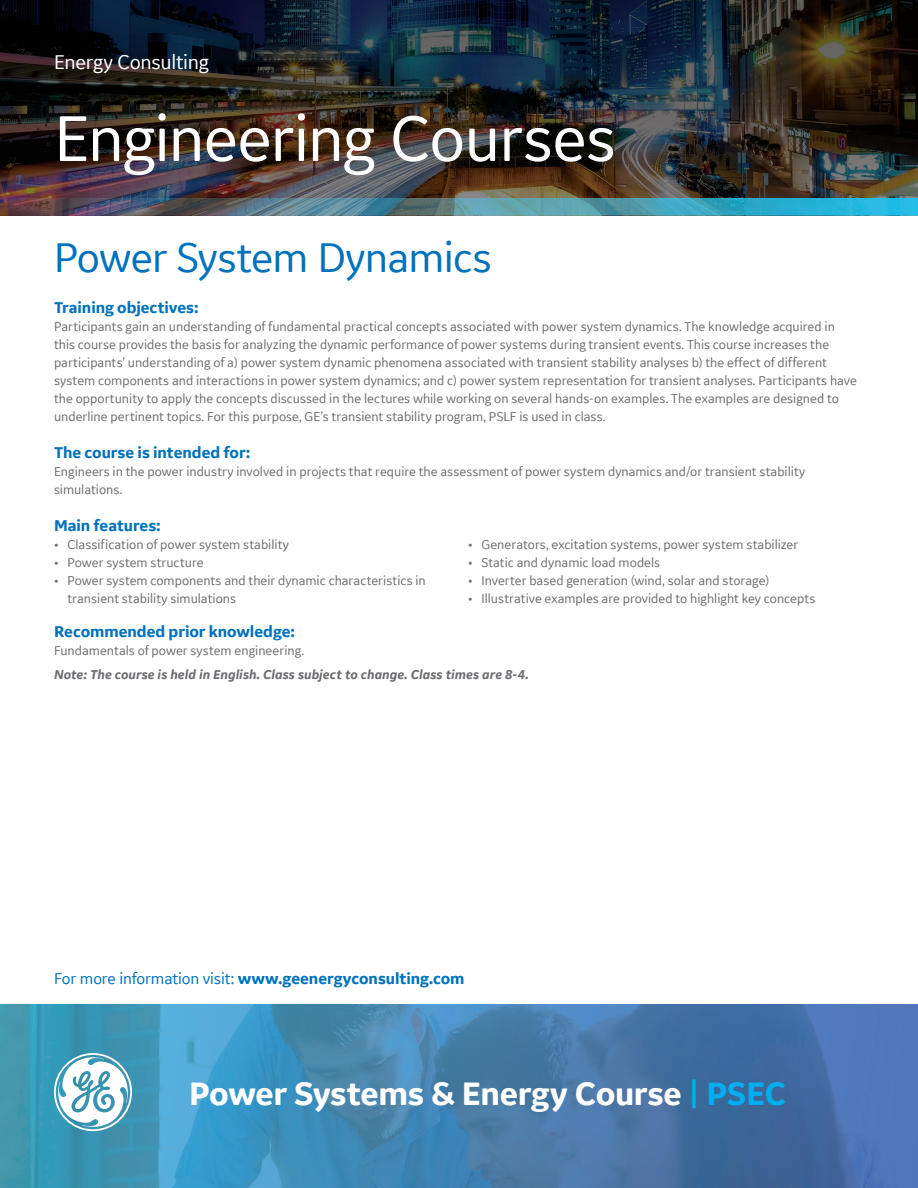
<style>
.page{position:relative;width:918px;height:1188px;background:#fff}
.page>*{position:absolute;margin:0;border:0;box-sizing:border-box;transform-origin:0 0}
.bullet_tiitle{font:67.5px "GE Inspira Sans";letter-spacing:-.015em;color:#fff}
.t1{font:43.65px "GE Inspira Sans";letter-spacing:-.02em;color:#0072bc}
.t2{font:700 34.2px "GE Inspira Sans";letter-spacing:-.01em;color:#fff}
.bullet_tiitle-2{font:21px "GE Inspira Sans";letter-spacing:-.015em;color:#fff}
.Paragraph_Style_1{font:700 16.5px "GE Inspira Sans";letter-spacing:-.005em;color:#0072bc}
._9_5pt_12-body_text{font:13.5px/18px "GE Inspira Sans";color:#6c6d70}
._9_5pt_12-body_text-2{font:italic 700 13.5px "GE Inspira Sans";color:#6c6d70}
.s1{font-weight:400}
.s2{color:#00aeef}
</style>
<div class="page">
<img style="left:0;top:1004px;width:918px;height:184px">
<img style="left:0;top:0;width:918px;height:216px">
<svg style="left:54px;top:1053px;width:78px;height:78px"></svg>
<p class="bullet_tiitle-2" style="left:54px;top:49px;width:156px">Energy Consulting</p>
<p class="bullet_tiitle" style="left:54px;top:97px;width:563px">Engineering Courses</p>
<h1 class="t1" style="left:54px;top:230px;width:440px">Power System Dynamics</h1>
<p class="Paragraph_Style_1" style="left:54px;top:297px;width:146px">Training objectives:</p>
<p class="_9_5pt_12-body_text" style="left:54px;top:317px;width:804px">Participants gain an understanding of fundamental practical concepts associated with power system dynamics. The knowledge acquired in this course provides the basis for analyzing the dynamic performance of power systems during transient events. This course increases the participants’ understanding of a) power system dynamic phenomena associated with transient stability analyses b) the effect of different system components and interactions in power system dynamics; and c) power system representation for transient analyses. Participants have the opportunity to apply the concepts discussed in the lectures while working on several hands-on examples. The examples are designed to underline pertinent topics. For this purpose, GE’s transient stability program, PSLF is used in class.</p>
<p class="Paragraph_Style_1" style="left:54px;top:442px;width:198px">The course is intended for:</p>
<p class="_9_5pt_12-body_text" style="left:54px;top:462px;width:753px">Engineers in the power industry involved in projects that require the assessment of power system dynamics and/or transient stability simulations.</p>
<p class="Paragraph_Style_1" style="left:54px;top:516px;width:108px">Main features:</p>
<p class="_9_5pt_12-body_text" style="left:54px;top:536px;width:237px">• Classification of power system stability</p>
<p class="_9_5pt_12-body_text" style="left:54px;top:554px;width:151px">• Power system structure</p>
<p class="_9_5pt_12-body_text" style="left:68px;top:572px;width:360px;text-indent:-14px">• Power system components and their dynamic characteristics in transient stability simulations</p>
<p class="_9_5pt_12-body_text" style="left:468px;top:536px;width:332px">• Generators, excitation systems, power system stabilizer</p>
<p class="_9_5pt_12-body_text" style="left:468px;top:554px;width:194px">• Static and dynamic load models</p>
<p class="_9_5pt_12-body_text" style="left:468px;top:572px;width:303px">• Inverter based generation (wind, solar and storage)</p>
<p class="_9_5pt_12-body_text" style="left:468px;top:590px;width:349px">• Illustrative examples are provided to highlight key concepts</p>
<p class="Paragraph_Style_1" style="left:54px;top:621px;width:243px">Recommended prior knowledge:</p>
<p class="_9_5pt_12-body_text" style="left:54px;top:641px;width:252px">Fundamentals of power system engineering.</p>
<p class="_9_5pt_12-body_text-2" style="left:54px;top:666px;width:476px">Note: The course is held in English. Class subject to change. Class times are 8-4.</p>
<p class="Paragraph_Style_1" style="left:54px;top:968px;width:412px"><span class="s1">For more information visit:</span> www.geenergyconsulting.com</p>
<h3 class="t2" style="left:189px;top:1072px;width:599px">Power Systems &amp; Energy Course <span class="s2">| PSEC</span></h3>
</div>
